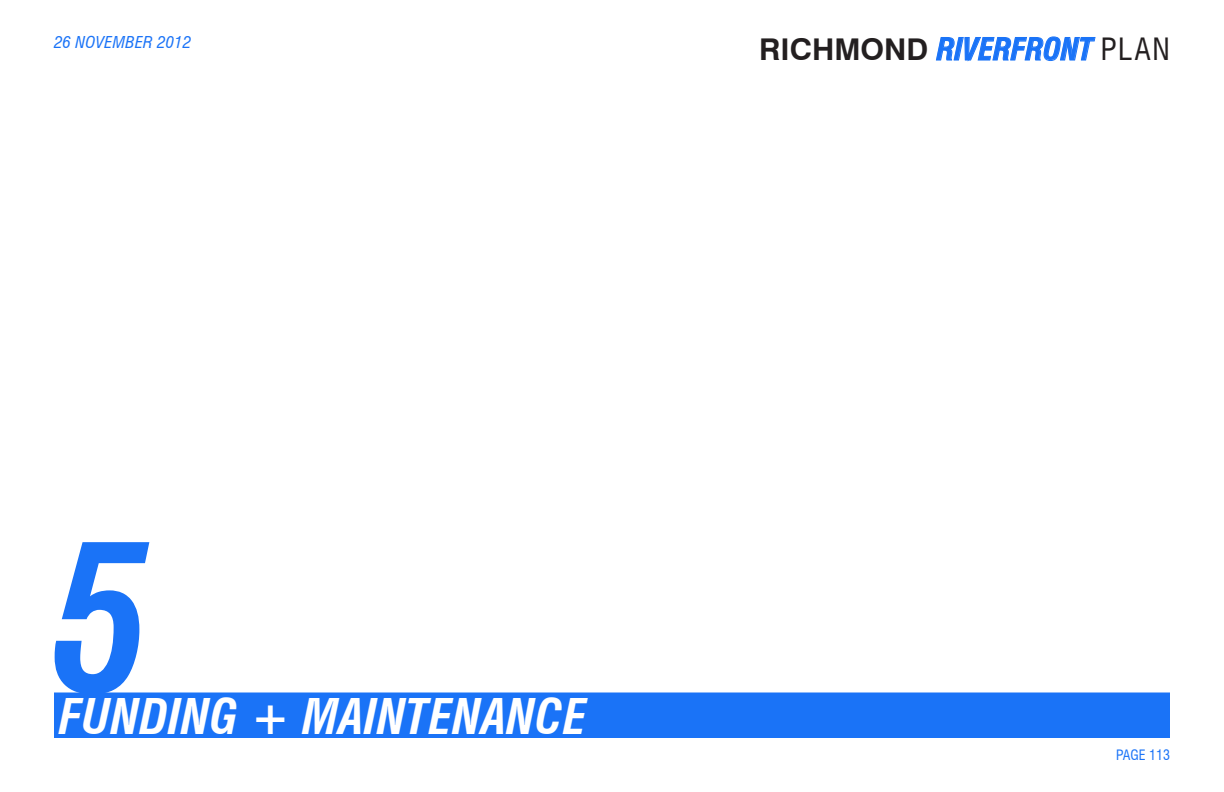
<style>
.page{position:relative;width:1224px;height:792px;background:#fff}
.page>*{position:absolute;margin:0;border:0;box-sizing:border-box;transform-origin:0 0}
.t1{font:italic 700 condensed 200px "Swiss 721 BT";color:#1a73f7}
.t2{font:italic 700 condensed 48px "Swiss 721 BT";color:#fff}
.t3{font:italic 700 condensed 30px "Swiss 721 BT";color:#1a73f7}
.t4{font:italic condensed 16px "Swiss 721 BT";letter-spacing:.01em;color:#1a73f7;scale:1.05 1}
.t5{font:condensed 14px "Swiss 721 BT";color:#1a73f7}
.s1{font-style:normal;font-stretch:normal;color:#231f20}
.s2{font-weight:400;font-style:normal;color:#231f20}
</style>
<div class="page">
<svg style="left:936px;top:36px;width:160px;height:26px"></svg>
<div style="left:54px;top:692px;width:1116px;height:46px;background:#1a73f7;border:1px solid #1a73f7"></div>
<p class="t4" style="left:54px;top:33px;width:132px">26 NOVEMBER 2012</p>
<p class="t3" style="left:759px;top:31px;width:412px"><span class="s1">RICHMOND</span> RIVERFRONT <span class="s2">PLAN</span></p>
<p class="t1" style="left:52px;top:498px;width:101px">5</p>
<p class="t2" style="left:59px;top:688px;width:529px">FUNDING + MAINTENANCE</p>
<p class="t5" style="left:1116px;top:746px;width:55px">PAGE 113</p>
</div>
